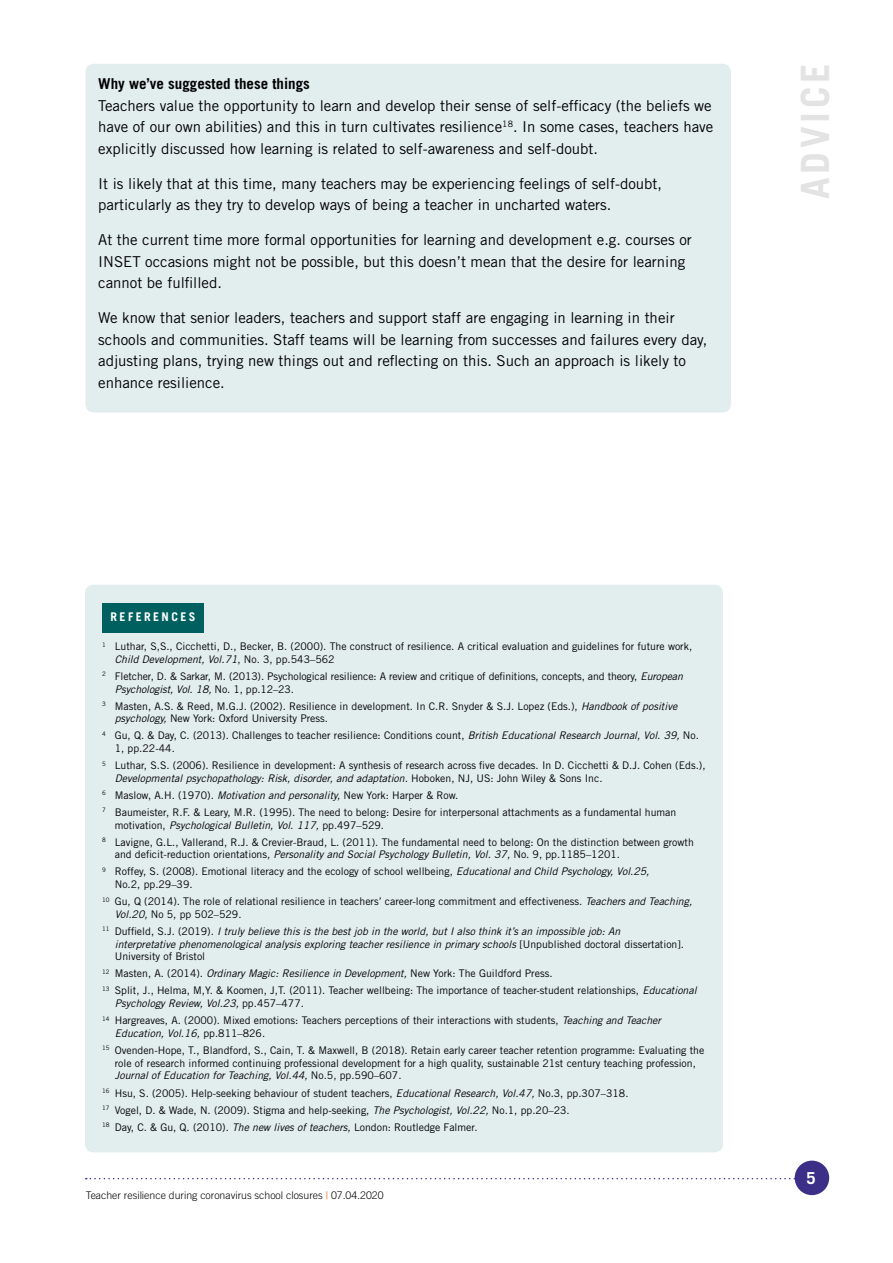
<style>
.page{position:relative;width:893px;height:1263px;background:#fff}
.page>*{position:absolute;margin:0;border:0;box-sizing:border-box;transform-origin:0 0}
.t1{font:700 39px "Trade Gothic LT Std";letter-spacing:.09em;color:#e3e3e3}
.t2{font:700 16.5px "Trade Gothic LT Std";color:#fff}
.t3{font:15px/21.8px "Trade Gothic LT Std";color:#000}
.t4{font:700 15px "Trade Gothic LT Std";color:#000}
.t5{font:700 12px "Trade Gothic LT Std";letter-spacing:.2em;color:#fff}
.t6{font:10.5px/17px "Trade Gothic LT Std";color:#000}
.t7{font:italic 10.5px/17px "Trade Gothic LT Std";color:#000}
.t8{font:300 10.5px "Trade Gothic LT Std";color:#000}
.s1{font-style:italic}
.s2{font-style:normal}
.s3{color:#da5f06}
</style>
<div class="page">
<svg style="left:86px;top:1178px;width:709px;height:1px"></svg>
<div style="left:795px;top:1160px;width:34px;height:35px;background:#3c2f88;border-radius:50%"></div>
<div style="left:85px;top:585px;width:638px;height:567px;background:#e2edee;border-radius:9px"></div>
<div style="left:102px;top:603px;width:102px;height:29px;background:#006060"></div>
<div style="left:85px;top:64px;width:646px;height:348px;background:#e2edee;border-radius:9px"></div>
<h3 class="t4" style="left:98px;top:74px;width:213px">Why we’ve suggested these things</h3>
<p class="t3" style="left:98px;top:94px;width:617px;text-align:justify">Teachers value the opportunity to learn and develop their sense of self-efficacy (the beliefs we have of our own abilities) and this in turn cultivates resilience<sup>18</sup>. In some cases, teachers have explicitly discussed how learning is related to self-awareness and self-doubt.</p>
<h3 class="t3" style="left:98px;top:172px;width:566px">It is likely that at this time, many teachers may be experiencing feelings of self-doubt, particularly as they try to develop ways of being a teacher in uncharted waters.</h3>
<h3 class="t3" style="left:98px;top:228px;width:595px">At the current time more formal opportunities for learning and development e.g. courses or<br>INSET occasions might not be possible, but this doesn’t mean that the desire for learning cannot be fulfilled.</h3>
<p class="t3" style="left:98px;top:306px;width:611px">We know that senior leaders, teachers and support staff are engaging in learning in their schools and communities. Staff teams will be learning from successes and failures every day, adjusting plans, trying new things out and reflecting on this. Such an approach is likely to enhance resilience.</p>
<h1 class="t1" style="left:791px;top:199px;width:137px;rotate:-90deg">ADVICE</h1>
<p class="t5" style="left:111px;top:609px;width:86px">REFERENCES</p>
<p class="t6" style="left:115px;top:640px;width:579px;line-height:12.8px;text-indent:-13px"><sup>1</sup> Luthar, S,S., Cicchetti, D., Becker, B. (2000). The construct of resilience. A critical evaluation and guidelines for future work,<br><span class="s1">Child Development, Vol.71</span>, No. 3, pp.543–562</p>
<p class="t6" style="left:115px;top:670px;width:570px;line-height:12.8px;text-indent:-13px"><sup>2</sup> Fletcher, D. &amp; Sarkar, M. (2013). Psychological resilience: A review and critique of definitions, concepts, and theory, <span class="s1">European<br>Psychologist, Vol. 18,</span> No. 1, pp.12–23.</p>
<p class="t6" style="left:115px;top:699px;width:564px;line-height:12.8px;text-indent:-13px"><sup>3</sup> Masten, A.S. &amp; Reed, M.G.J. (2002). Resilience in development. In C.R. Snyder &amp; S.J. Lopez (Eds.), <span class="s1">Handbook of positive psychology,</span> New York: Oxford University Press.</p>
<p class="t6" style="left:115px;top:729px;width:586px;line-height:12.8px;text-indent:-13px"><sup>4</sup> Gu, Q. &amp; Day, C. (2013). Challenges to teacher resilience: Conditions count, <span class="s1">British Educational Research Journal, Vol. 39,</span> No.<br>1, pp.22-44.</p>
<p class="t6" style="left:115px;top:759px;width:592px;line-height:12.8px;text-indent:-13px"><sup>5</sup> Luthar, S.S. (2006). Resilience in development: A synthesis of research across five decades. In D. Cicchetti &amp; D.J. Cohen (Eds.),<br><span class="s1">Developmental psychopathology: Risk, disorder, and adaptation.</span> Hoboken, NJ, US: John Wiley &amp; Sons Inc.</p>
<p class="t6" style="left:102px;top:787px;width:576px"><sup>6</sup> Maslow, A.H. (1970). <span class="s1">Motivation and personality,</span> New York: Harper &amp; Row.<br><sup>7</sup> Baumeister, R.F. &amp; Leary, M.R. (1995). The need to belong: Desire for interpersonal attachments as a fundamental human</p>
<p class="t6" style="left:102px;top:816px;width:593px;text-indent:13px">motivation, <span class="s1">Psychological Bulletin, Vol. 117,</span> pp.497–529.<br><sup>8</sup> Lavigne, G.L., Vallerand, R.J. &amp; Crevier-Braud, L. (2011). The fundamental need to belong: On the distinction between growth</p>
<p class="t6" style="left:102px;top:846px;width:549px;text-indent:13px">and deficit-reduction orientations, <span class="s1">Personality and Social Psychology Bulletin, Vol. 37,</span> No. 9, pp.1185–1201.<br><sup>9</sup> Roffey, S. (2008). Emotional literacy and the ecology of school wellbeing, <span class="s1">Educational and Child Psychology, Vol.25,</span></p>
<p class="t6" style="left:102px;top:876px;width:592px;text-indent:13px">No.2, pp.29–39.<br><sup>10</sup> Gu, Q (2014). The role of relational resilience in teachers’ career-long commitment and effectiveness. <span class="s1">Teachers and Teaching,</span></p>
<p class="t7" style="left:102px;top:906px;width:520px;text-indent:13px">Vol.20, <span class="s2">No 5, pp 502–529.<br></span><sup>11</sup> <span class="s2">Duffield, S.J. (2019).</span> I truly believe this is the best job in the world, but I also think it’s an impossible job: An</p>
<p class="t7" style="left:115px;top:938px;width:571px;line-height:12.8px">interpretative phenomenological analysis exploring teacher resilience in primary schools <span class="s2">[Unpublished doctoral dissertation].<br>University of Bristol</span></p>
<p class="t6" style="left:102px;top:965px;width:596px"><sup>12</sup> Masten, A. (2014). <span class="s1">Ordinary Magic: Resilience in Development,</span> New York: The Guildford Press.<br><sup>13</sup> Split, J., Helma, M,Y. &amp; Koomen, J,T. (2011). Teacher wellbeing: The importance of teacher-student relationships, <span class="s1">Educational</span></p>
<p class="t6" style="left:102px;top:995px;width:560px;text-indent:13px"><span class="s1">Psychology Review, Vol.23,</span> pp.457–477.<br><sup>14</sup> Hargreaves, A. (2000). Mixed emotions: Teachers perceptions of their interactions with students, <span class="s1">Teaching and Teacher</span></p>
<p class="t6" style="left:102px;top:1025px;width:604px;text-indent:13px"><span class="s1">Education, Vol.16,</span> pp.811–826.<br><sup>15</sup> Ovenden-Hope, T., Blandford, S., Cain, T. &amp; Maxwell, B (2018). Retain early career teacher retention programme: Evaluating the</p>
<p class="t6" style="left:115px;top:1056px;width:583px;line-height:12.8px">role of research informed continuing professional development for a high quality, sustainable 21st century teaching profession,<br><span class="s1">Journal of Education for Teaching, Vol.44,</span> No.5, pp.590–607.</p>
<p class="t6" style="left:102px;top:1084px;width:528px"><sup>16</sup> Hsu, S. (2005). Help-seeking behaviour of student teachers, <span class="s1">Educational Research, Vol.47,</span> No.3, pp.307–318.<br><sup>17</sup> Vogel, D. &amp; Wade, N. (2009). Stigma and help-seeking, <span class="s1">The Psychologist, Vol.22,</span> No.1, pp.20–23.<br><sup>18</sup> Day, C. &amp; Gu, Q. (2010). <span class="s1">The new lives of teachers,</span> London: Routledge Falmer.</p>
<p class="t8" style="left:86px;top:1189px;width:299px">Teacher resilience during coronavirus school closures <span class="s3">|</span> 07.04.2020</p>
<h2 class="t2" style="left:807px;top:1168px;width:11px">5</h2>
</div>
